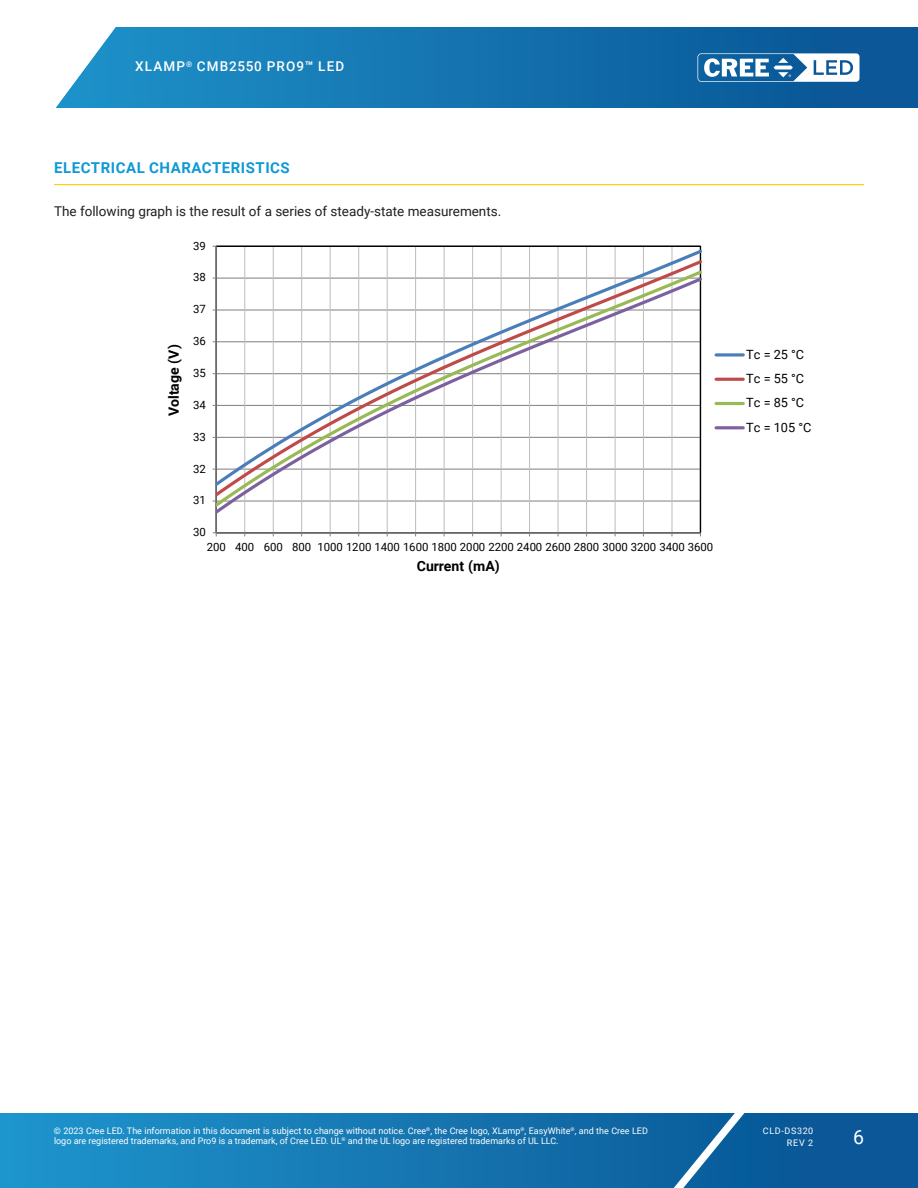
<style>
.page{position:relative;width:918px;height:1188px;background:#fff}
.page>*{position:absolute;margin:0;border:0;box-sizing:border-box;transform-origin:0 0}
.t1{font:19.5px "Roboto";color:#fff}
.t2{font:700 15px "Roboto";letter-spacing:.035em;color:#0f99d6}
.t3{font:700 14.1px "Roboto";letter-spacing:-.005em;color:#000}
.t4{font:13.5px "Roboto";color:#221f1f}
.t5{font:500 13.5px "Roboto";letter-spacing:.085em;color:#fff}
.t6{font:12.75px/24.3px "Roboto";color:#000}
.t7{font:11.4px "Roboto";letter-spacing:-.01em;color:#000}
.t8{font:9px/10.8px "Roboto";color:#fff}
.t9{font:9px/12px "Roboto";letter-spacing:.085em;color:#fff;text-align:right}
.s1{font-weight:700}
</style>
<div class="page">
<img style="left:0;top:1113px;width:918px;height:75px">
<svg style="left:644px;top:1113px;width:117px;height:75px;background:#1d6ca5"></svg>
<svg style="left:85px;top:27px;width:833px;height:81px;background:#1573ae"></svg>
<img style="left:55px;top:68px;width:30px;height:40px">
<svg style="left:698px;top:53px;width:162px;height:29px"></svg>
<hr style="left:54px;top:184px;width:810px;height:1px;background:#ffce00">
<hr style="left:244px;top:246px;width:1px;height:287px;background:#c0c0c0">
<hr style="left:273px;top:246px;width:1px;height:287px;background:#c0c0c0">
<hr style="left:301px;top:246px;width:1px;height:287px;background:#c0c0c0">
<hr style="left:330px;top:246px;width:1px;height:287px;background:#c0c0c0">
<hr style="left:358px;top:246px;width:1px;height:287px;background:#c0c0c0">
<hr style="left:387px;top:246px;width:1px;height:287px;background:#c0c0c0">
<hr style="left:415px;top:246px;width:1px;height:287px;background:#c0c0c0">
<hr style="left:444px;top:246px;width:1px;height:287px;background:#c0c0c0">
<hr style="left:472px;top:246px;width:1px;height:287px;background:#c0c0c0">
<hr style="left:501px;top:246px;width:1px;height:287px;background:#c0c0c0">
<hr style="left:529px;top:246px;width:1px;height:287px;background:#c0c0c0">
<hr style="left:558px;top:246px;width:1px;height:287px;background:#c0c0c0">
<hr style="left:586px;top:246px;width:1px;height:287px;background:#c0c0c0">
<hr style="left:615px;top:246px;width:1px;height:287px;background:#c0c0c0">
<hr style="left:643px;top:246px;width:1px;height:287px;background:#c0c0c0">
<hr style="left:671px;top:246px;width:2px;height:287px;background:#c0c0c0">
<hr style="left:216px;top:246px;width:1px;height:287px;background:#868686">
<hr style="left:216px;top:532px;width:484px;height:1px;background:#868686">
<svg style="left:213px;top:532px;width:4px;height:4px"></svg>
<svg style="left:216px;top:275px;width:486px;height:242px"></svg>
<svg style="left:716px;top:353px;width:27px;height:4px"></svg>
<hr style="left:716px;top:378px;width:27px;height:3px;background:#be4b48">
<hr style="left:716px;top:402px;width:27px;height:3px;background:#98b954">
<hr style="left:716px;top:426px;width:27px;height:3px;background:#7d60a0">
<h3 class="t5" style="left:135px;top:59px;width:211px">XLAMP<sup>®</sup> CMB2550 PRO9<span class="s1">™</span> LED</h3>
<h2 class="t2" style="left:54px;top:161px;width:237px">ELECTRICAL CHARACTERISTICS</h2>
<h3 class="t4" style="left:54px;top:202px;width:449px">The following graph is the result of a series of steady‑state measurements.</h3>
<p class="t7" style="left:193px;top:238px;width:14px">39</p>
<p class="t7" style="left:193px;top:269px;width:14px">38</p>
<h3 class="t3" style="left:168px;top:416px;width:73px;rotate:-90deg">Voltage (V)</h3>
<p class="t7" style="left:193px;top:301px;width:14px">37</p>
<p class="t7" style="left:193px;top:333px;width:14px">36</p>
<p class="t7" style="left:193px;top:365px;width:14px">35</p>
<p class="t7" style="left:193px;top:397px;width:14px">34</p>
<p class="t7" style="left:193px;top:429px;width:14px">33</p>
<p class="t7" style="left:193px;top:460px;width:14px">32</p>
<p class="t7" style="left:193px;top:492px;width:14px">31</p>
<p class="t7" style="left:193px;top:524px;width:14px">30</p>
<p class="t7" style="left:207px;top:539px;width:508px">200 400 600 800 1000 1200 1400 1600 1800 2000 2200 2400 2600 2800 3000 3200 3400 3600</p>
<h3 class="t3" style="left:417px;top:560px;width:85px">Current (mA)</h3>
<h3 class="t6" style="left:746px;top:342px;width:67px">Tc = 25 °C<br>Tc = 55 °C<br>Tc = 85 °C<br>Tc = 105 °C</h3>
<p class="t8" style="left:54px;top:1126px;width:595px">© 2023 Cree LED. The information in this document is subject to change without notice. Cree<sup>®</sup>, the Cree logo, XLamp<sup>®</sup>, EasyWhite<sup>®</sup>, and the Cree LED logo are registered trademarks, and Pro9 is a trademark, of Cree LED. UL<sup>®</sup> and the UL logo are registered trademarks of UL LLC.</p>
<p class="t9" style="left:763px;top:1125px;width:52px">CLD-DS320<br>REV 2</p>
<h1 class="t1" style="left:853px;top:1123px;width:12px">6</h1>
</div>
